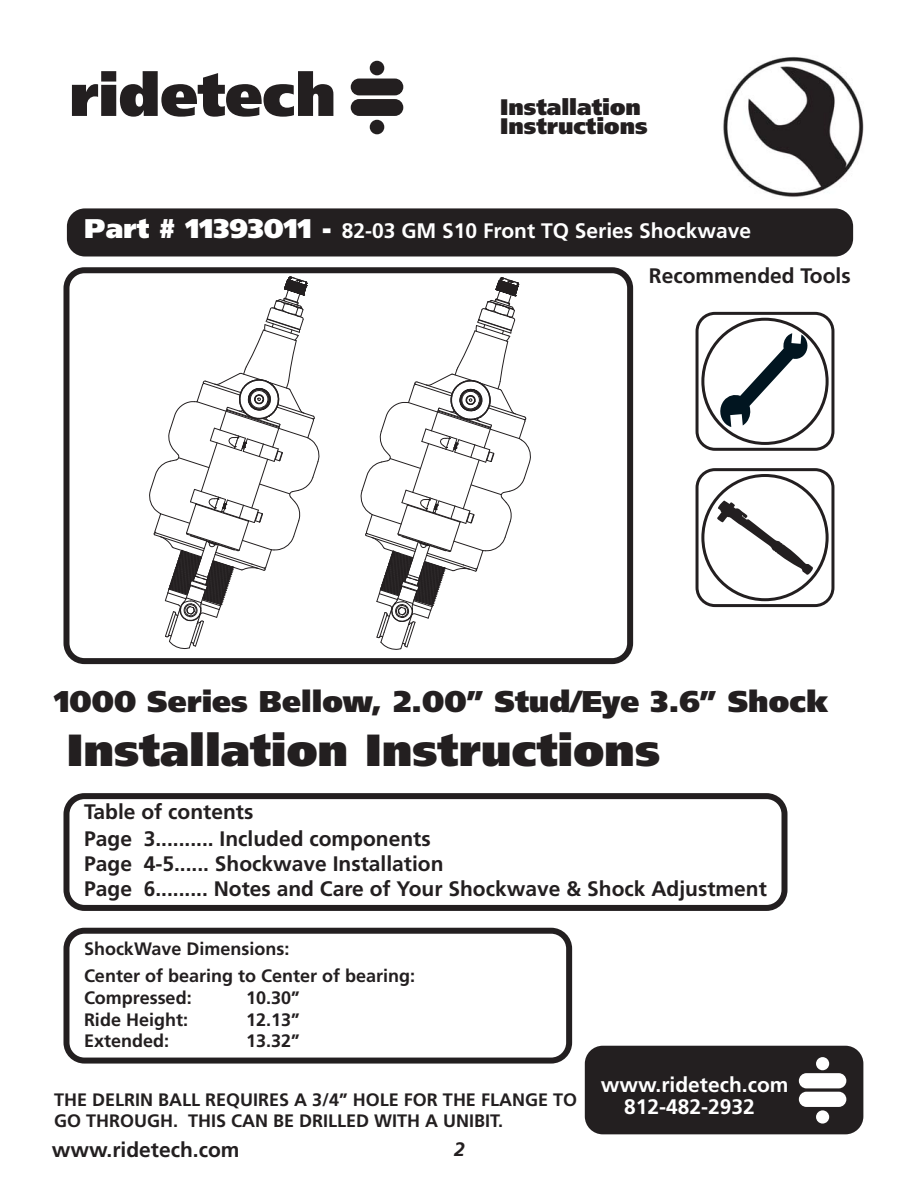
<style>
.page{position:relative;width:918px;height:1188px;background:#fff}
.page>*{position:absolute;margin:0;border:0;box-sizing:border-box;transform-origin:0 0}
.t1{font:900 45px "Frutiger LT Pro";color:#231f20}
.t2{font:900 30px "Frutiger LT Pro";color:#231f20}
.t3{font:900 22.5px/19.5px "Frutiger LT Pro";color:#231f20}
.t4{font:700 21px/25.7px "Frutiger LT Pro";color:#231f20}
.t5{font:700 21px "Frutiger LT Pro";color:#fff}
.t6{font:italic 700 19.5px "Frutiger LT Pro";color:#231f20}
.t7{font:700 18px/27px "Frutiger LT Pro";color:#231f20}
.s1{font-weight:900;font-size:27px}
</style>
<div class="page">
<img style="left:723px;top:84px;width:15px;height:86px">
<svg style="left:72px;top:71px;width:261px;height:46px"></svg>
<div style="left:351px;top:79px;width:52px;height:16px;background:#231f20;border-radius:8px"></div>
<div style="left:351px;top:99px;width:52px;height:17px;background:#231f20;border-radius:8px"></div>
<div style="left:370px;top:61px;width:14px;height:14px;background:#231f20;border-radius:50%"></div>
<div style="left:370px;top:120px;width:14px;height:14px;background:#231f20;border-radius:50%"></div>
<div style="left:696px;top:468px;width:138px;height:139px;border:3px solid #231f20;border-radius:18px"></div>
<svg style="left:717px;top:501px;width:96px;height:74px"></svg>
<div style="left:701px;top:474px;width:128px;height:127px;border:3px solid #231f20;border-radius:50%"></div>
<div style="left:585px;top:1046px;width:278px;height:88px;background:#231f20;border-radius:18px"></div>
<div style="left:799px;top:1073px;width:47px;height:15px;background:#fff;border-radius:8px"></div>
<div style="left:799px;top:1092px;width:47px;height:15px;background:#fff;border-radius:8px"></div>
<div style="left:816px;top:1057px;width:13px;height:13px;background:#fff;border-radius:50%"></div>
<div style="left:816px;top:1110px;width:13px;height:14px;background:#fff;border-radius:50%"></div>
<div style="left:696px;top:312px;width:138px;height:139px;border:3px solid #231f20;border-radius:18px"></div>
<div style="left:701px;top:318px;width:128px;height:127px;border:3px solid #231f20;border-radius:50%"></div>
<svg style="left:719px;top:333px;width:90px;height:94px"></svg>
<div style="left:63px;top:928px;width:509px;height:136px;border:6px solid #231f20;border-radius:18px"></div>
<div style="left:63px;top:793px;width:725px;height:118px;border:6px solid #231f20;border-radius:18px"></div>
<div style="left:67px;top:208px;width:786px;height:48px;background:#231f20;border-radius:18px"></div>
<div style="left:63px;top:267px;width:570px;height:397px;border:6px solid #231f20;border-radius:18px"></div>
<svg style="left:149px;top:276px;width:171px;height:373px"></svg>
<svg style="left:360px;top:277px;width:171px;height:373px"></svg>
<p class="t3" style="left:500px;top:98px;width:149px">Installation<br>Instructions</p>
<p class="t5" style="left:84px;top:221px;width:668px"><span class="s1">Part # 11393011 -</span> 82-03 GM S10 Front TQ Series Shockwave</p>
<p class="t4" style="left:649px;top:264px;width:203px">Recommended Tools</p>
<h2 class="t2" style="left:54px;top:688px;width:776px">1000 Series Bellow, 2.00” Stud/Eye 3.6” Shock</h2>
<h1 class="t1" style="left:67px;top:731px;width:595px">Installation Instructions</h1>
<p class="t4" style="left:84px;top:800px;width:684px">Table of contents<br>Page 3.......... Included components<br>Page 4-5...... Shockwave Installation<br>Page 6......... Notes and Care of Your Shockwave &amp; Shock Adjustment</p>
<p class="t7" style="left:84px;top:937px;width:333px">ShockWave Dimensions:<br>Center of bearing to Center of bearing:</p>
<p class="t7" style="left:84px;top:985px;width:109px">Compressed:</p>
<p class="t7" style="left:246px;top:985px;width:55px">10.30”</p>
<p class="t7" style="left:84px;top:1007px;width:106px">Ride Height:</p>
<p class="t7" style="left:246px;top:1007px;width:55px">12.13”</p>
<p class="t7" style="left:84px;top:1028px;width:87px">Extended:</p>
<p class="t7" style="left:246px;top:1028px;width:55px">13.32”</p>
<p class="t7" style="left:54px;top:1090px;width:524px;line-height:21.6px">THE DELRIN BALL REQUIRES A 3/4” HOLE FOR THE FLANGE TO<br>GO THROUGH. THIS CAN BE DRILLED WITH A UNIBIT.</p>
<p class="t4" style="left:52px;top:1138px;width:189px">www.ridetech.com</p>
<p class="t6" style="left:454px;top:1138px;width:12px">2</p>
<p class="t5" style="left:601px;top:1076px;width:189px">www.ridetech.com</p>
<p class="t5" style="left:624px;top:1098px;width:132px">812-482-2932</p>
</div>
